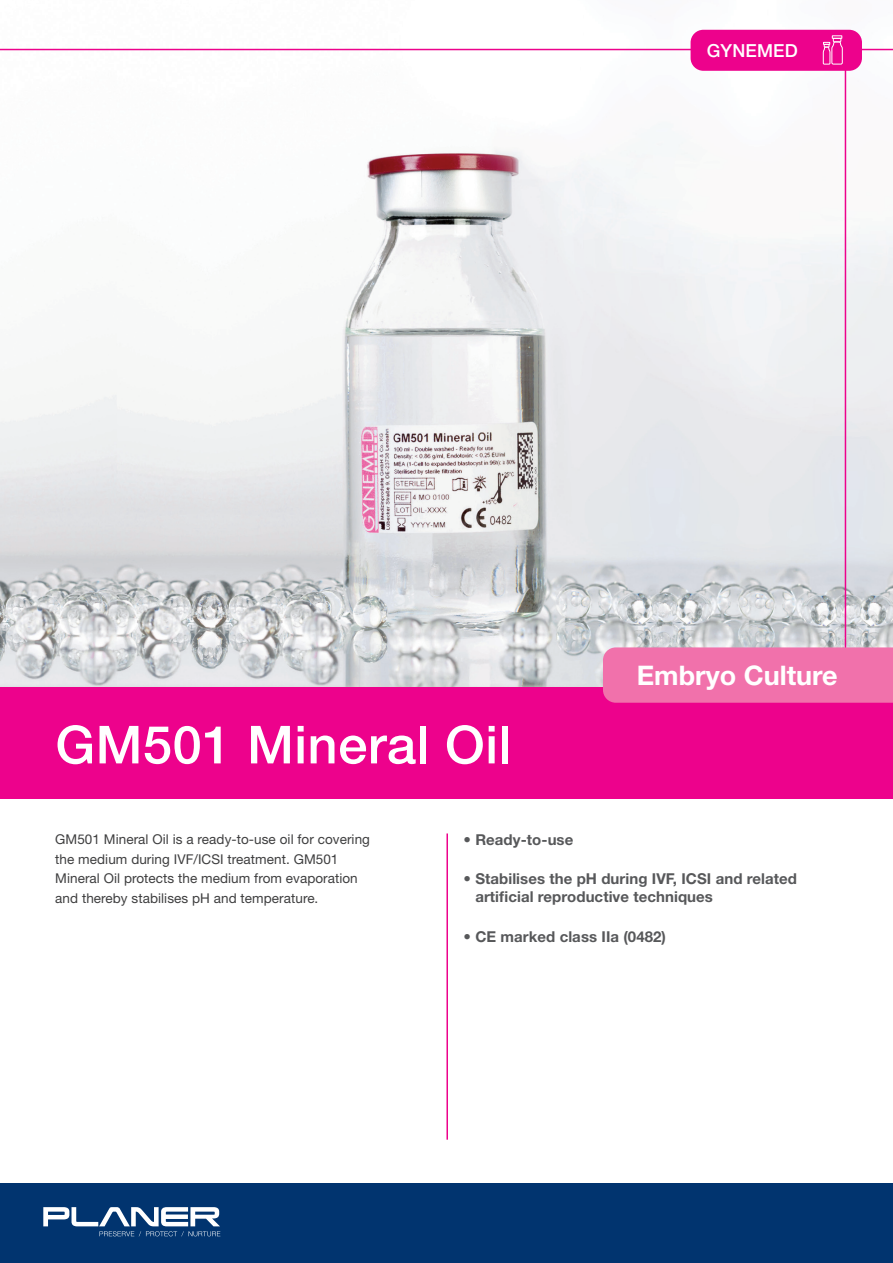
<style>
.page{position:relative;width:893px;height:1263px;background:#fff}
.page>*{position:absolute;margin:0;border:0;box-sizing:border-box;transform-origin:0 0}
.t1{font:500 52.5px "Helvetica Neue";letter-spacing:.01em;color:#fff}
.t2{font:700 27px "Helvetica Neue";color:#fff}
.t3{font:500 18px "Helvetica Neue";letter-spacing:.01em;color:#fff}
.t4{font:700 15px/18px "Helvetica Neue";letter-spacing:.005em;color:#57585a}
.t5{font:13.5px/19.5px "Helvetica Neue";letter-spacing:.005em;color:#3e3e3f}
</style>
<div class="page">
<div style="left:0;top:1183px;width:893px;height:80px;background:#01346f"></div>
<svg style="left:43px;top:1207px;width:177px;height:29px"></svg>
<hr style="left:446px;top:833px;width:2px;height:307px;background:#ed028c">
<img style="left:0;top:29px;width:893px;height:658px">
<div style="left:0;top:687px;width:893px;height:111px;background:#ed028c"></div>
<hr style="left:0;top:49px;width:893px;height:1px;background:#ed028c">
<hr style="left:845px;top:67px;width:1px;height:585px;background:#ed028c">
<div style="left:603px;top:647px;width:290px;height:56px;background:#f171ab"></div>
<div style="left:691px;top:30px;width:171px;height:41px;background:#ed028c;border-radius:13px"></div>
<div style="left:832px;top:35px;width:10px;height:4px;border:1px solid #fff"></div>
<svg style="left:822px;top:37px;width:21px;height:28px"></svg>
<h3 class="t3" style="left:707px;top:40px;width:93px">GYNEMED</h3>
<h1 class="t1" style="left:55px;top:713px;width:457px">GM501 Mineral Oil</h1>
<h2 class="t2" style="left:637px;top:659px;width:202px">Embryo Culture</h2>
<p class="t5" style="left:55px;top:829px;width:316px">GM501 Mineral Oil is a ready-to-use oil for covering the medium during IVF/ICSI treatment. GM501<br>Mineral Oil protects the medium from evaporation and thereby stabilises pH and temperature.</p>
<p class="t4" style="left:463px;top:830px;width:111px">• Ready-to-use</p>
<p class="t4" style="left:475px;top:870px;width:323px;text-indent:-12px">• Stabilises the pH during IVF, ICSI and related artificial reproductive techniques</p>
<p class="t4" style="left:463px;top:927px;width:204px">• CE marked class IIa (0482)</p>
</div>
